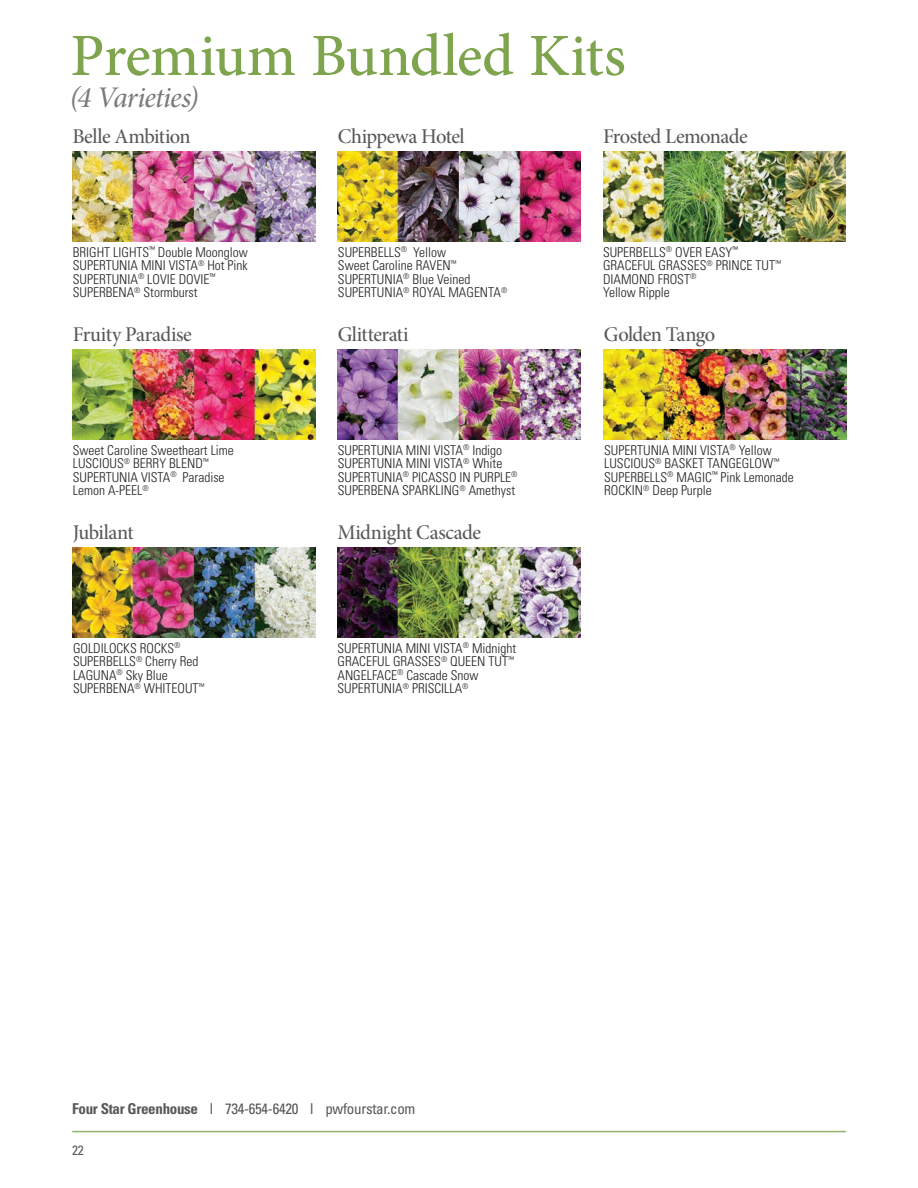
<style>
.page{position:relative;width:918px;height:1188px;background:#fff}
.page>*{position:absolute;margin:0;border:0;box-sizing:border-box;transform-origin:0 0}
.t1{font:500 60px "Minion Pro";letter-spacing:-.01em;color:#7ea44d}
.t2{font:30px "Minion Pro Medium It Subh";letter-spacing:-.025em;color:#787a7d}
.t3{font:21px "Minion Pro Medium Subh";letter-spacing:-.025em;color:#57585a}
.t4{font:condensed 15px "Univers LT Std";letter-spacing:-.02em;color:#57585a}
.t5{font:300 condensed 13.5px/13.5px "Univers LT Std";color:#231f20}
.t6{font:condensed 13.5px "Univers LT Std";color:#57585a}
.s1{font-weight:700}
</style>
<div class="page">
<hr style="left:72px;top:1131px;width:774px;height:1px;background:#93b26d">
<img style="left:73px;top:152px;width:243px;height:90px">
<img style="left:338px;top:152px;width:243px;height:90px">
<img style="left:603px;top:152px;width:243px;height:90px">
<img style="left:73px;top:350px;width:243px;height:90px">
<img style="left:338px;top:350px;width:243px;height:90px">
<img style="left:604px;top:350px;width:243px;height:90px">
<img style="left:73px;top:548px;width:243px;height:90px">
<img style="left:338px;top:548px;width:242px;height:90px">
<h1 class="t1" style="left:70px;top:15px;width:557px">Premium Bundled Kits</h1>
<h2 class="t2" style="left:70px;top:77px;width:130px">(4 Varieties)</h2>
<h3 class="t3" style="left:73px;top:123px;width:120px">Belle Ambition</h3>
<h3 class="t3" style="left:338px;top:123px;width:128px">Chippewa Hotel</h3>
<h3 class="t3" style="left:603px;top:123px;width:146px">Frosted Lemonade</h3>
<p class="t5" style="left:73px;top:245px;width:177px">BRIGHT LIGHTS<sup>™</sup> Double Moonglow<br>SUPERTUNIA MINI VISTA<sup>®</sup> Hot Pink<br>SUPERTUNIA<sup>®</sup> LOVIE DOVIE<sup>™<br></sup>SUPERBENA<sup>®</sup> Stormburst</p>
<h3 class="t3" style="left:73px;top:321px;width:121px">Fruity Paradise</h3>
<p class="t5" style="left:73px;top:443px;width:163px">Sweet Caroline Sweetheart Lime<br>LUSCIOUS<sup>®</sup> BERRY BLEND<sup>™<br></sup>SUPERTUNIA VISTA<sup>®</sup> Paradise<br>Lemon A-PEEL<sup>®</sup></p>
<h3 class="t3" style="left:73px;top:519px;width:63px">Jubilant</h3>
<p class="t5" style="left:73px;top:641px;width:133px">GOLDILOCKS ROCKS<sup>®<br></sup>SUPERBELLS<sup>®</sup> Cherry Red<br>LAGUNA<sup>®</sup> Sky Blue<br>SUPERBENA<sup>®</sup> WHITEOUT<sup>™</sup></p>
<p class="t5" style="left:338px;top:245px;width:171px">SUPERBELLS<sup>®</sup> Yellow<br>Sweet Caroline RAVEN<sup>™<br></sup>SUPERTUNIA<sup>®</sup> Blue Veined<br>SUPERTUNIA<sup>®</sup> ROYAL MAGENTA<sup>®</sup></p>
<h3 class="t3" style="left:338px;top:321px;width:72px">Glitterati</h3>
<p class="t5" style="left:338px;top:443px;width:181px">SUPERTUNIA MINI VISTA<sup>®</sup> Indigo<br>SUPERTUNIA MINI VISTA<sup>®</sup> White<br>SUPERTUNIA<sup>®</sup> PICASSO IN PURPLE<sup>®<br></sup>SUPERBENA SPARKLING<sup>®</sup> Amethyst</p>
<h3 class="t3" style="left:338px;top:519px;width:145px">Midnight Cascade</h3>
<p class="t5" style="left:338px;top:641px;width:180px">SUPERTUNIA MINI VISTA<sup>®</sup> Midnight<br>GRACEFUL GRASSES<sup>®</sup> QUEEN TUT<sup>™<br></sup>ANGELFACE<sup>®</sup> Cascade Snow<br>SUPERTUNIA<sup>®</sup> PRISCILLA<sup>®</sup></p>
<p class="t5" style="left:603px;top:245px;width:179px">SUPERBELLS<sup>®</sup> OVER EASY<sup>™<br></sup>GRACEFUL GRASSES<sup>®</sup> PRINCE TUT<sup>™<br></sup>DIAMOND FROST<sup>®<br></sup>Yellow Ripple</p>
<h3 class="t3" style="left:604px;top:321px;width:113px">Golden Tango</h3>
<p class="t5" style="left:604px;top:443px;width:191px">SUPERTUNIA MINI VISTA<sup>®</sup> Yellow<br>LUSCIOUS<sup>®</sup> BASKET TANGEGLOW<sup>™<br></sup>SUPERBELLS<sup>®</sup> MAGIC<sup>™</sup> Pink Lemonade<br>ROCKIN<sup>®</sup> Deep Purple</p>
<p class="t4" style="left:72px;top:1099px;width:345px"><span class="s1">Four Star Greenhouse</span> l 734-654-6420 l pwfourstar.com</p>
<p class="t6" style="left:72px;top:1141px;width:13px">22</p>
</div>
